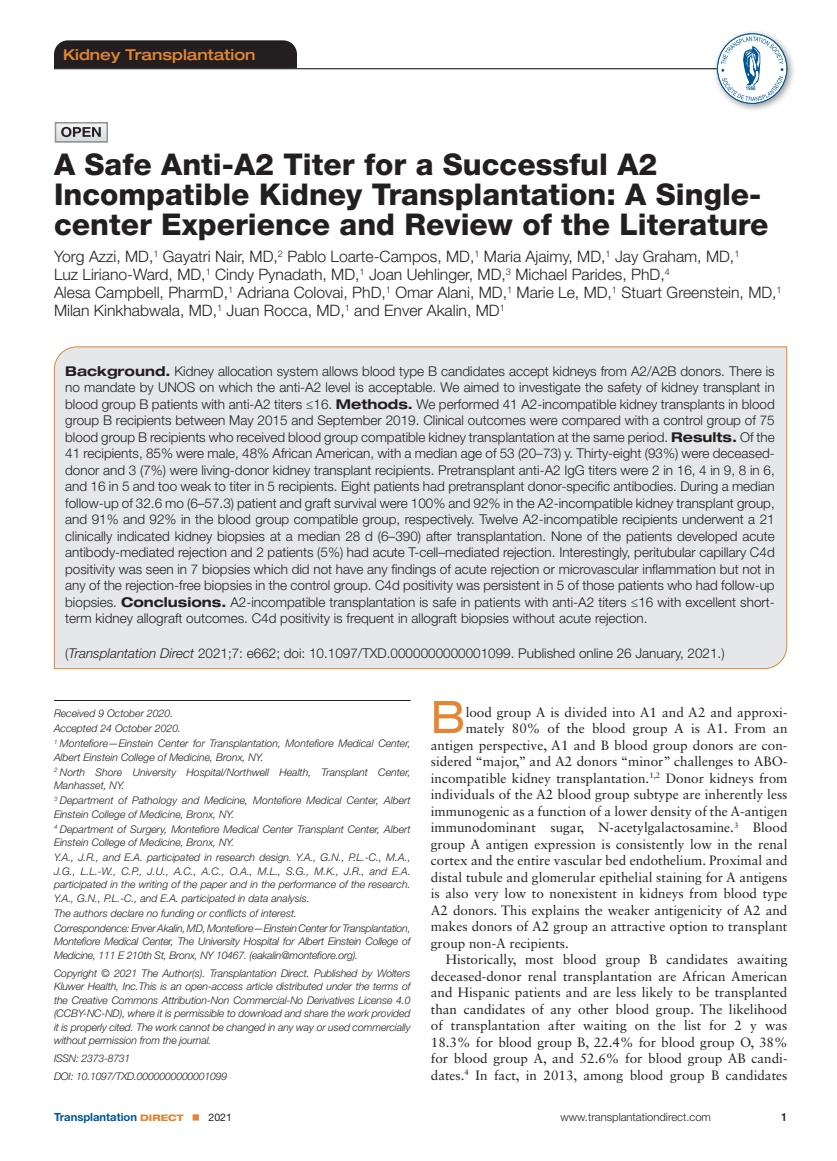
<style>
.page{position:relative;width:837px;height:1161px;background:#fff}
.page>*{position:absolute;margin:0;border:0;box-sizing:border-box;transform-origin:0 0}
.t1{font:expanded 44.7px "Helvetica Neue LT Std";color:#e38634}
.t2{font:800 30px/30px "Helvetica Neue LT Std";color:#231f20}
.t3{font:300 15.75px/18px "Helvetica Neue LT Std";color:#231f20}
.t4{font:500 expanded 15px "Helvetica Neue LT Std";color:#e38634}
.t5{font:300 13.5px/16.5px "Helvetica Neue LT Std";color:#231f20;text-align:justify}
.t6{font:13.5px "Sabon LT Std";color:#231f20}
.t7{font:300 11.25px "Helvetica Neue LT Std";color:#231f20}
.t8{font:700 11.25px "Helvetica Neue LT Std";color:#005595}
.t9{font:500 11.25px "Helvetica Neue LT Std";color:#231f20}
.t10{font:italic 300 10.5px/13.5px "Helvetica Neue LT Std";color:#231f20}
.t11{font:italic 300 10.5px/18px "Helvetica Neue LT Std";letter-spacing:-.02em;color:#231f20}
.t12{font:10.5px "Helvetica Neue LT Std";color:#231f20}
.s1{font-weight:700;font-stretch:expanded}
.s2{font-style:italic}
.s3{font-weight:800;font-stretch:expanded;font-size:9px;color:#e38634}
</style>
<div class="page">
<div style="left:193px;top:1114px;width:6px;height:7px;background:#e38634"></div>
<hr style="left:54px;top:68px;width:734px;height:1px;background:#231f20">
<img style="left:58px;top:125px;width:47px;height:15px">
<div style="left:55px;top:122px;width:53px;height:21px;border:2px solid #909295"></div>
<svg style="left:61px;top:127px;width:40px;height:10px"></svg>
<hr style="left:54px;top:700px;width:357px;height:1px;background:#231f20">
<div style="left:54px;top:40px;width:243px;height:28px;background:#231f20"></div>
<div style="left:54px;top:346px;width:734px;height:323px;background:#e6e7e9"></div>
<div style="left:713px;top:29px;width:83px;height:84px;background:#231f20;opacity:.45"></div>
<svg style="left:717px;top:34px;width:70px;height:69px"></svg>
<svg style="left:721px;top:37px;width:62px;height:64px"></svg>
<div style="left:717px;top:33px;width:70px;height:71px;border:1px solid #005595;border-radius:50%"></div>
<p class="t4" style="left:63px;top:45px;width:194px">Kidney Transplantation</p>
<h2 class="t2" style="left:54px;top:150px;width:716px">A Safe Anti-A2 Titer for a Successful A2<br>Incompatible Kidney Transplantation: A Single&shy;center Experience and Review of the Literature</h2>
<p class="t3" style="left:54px;top:247px;width:729px">Yorg Azzi, MD,<sup>1</sup> Gayatri Nair, MD,<sup>2</sup> Pablo Loarte-Campos, MD,<sup>1</sup> Maria Ajaimy, MD,<sup>1</sup> Jay Graham, MD,<sup>1<br></sup>Luz Liriano-Ward, MD,<sup>1</sup> Cindy Pynadath, MD,<sup>1</sup> Joan Uehlinger, MD,<sup>3</sup> Michael Parides, PhD,<sup>4<br></sup>Alesa Campbell, PharmD,<sup>1</sup> Adriana Colovai, PhD,<sup>1</sup> Omar Alani, MD,<sup>1</sup> Marie Le, MD,<sup>1</sup> Stuart Greenstein, MD,<sup>1<br></sup>Milan Kinkhabwala, MD,<sup>1</sup> Juan Rocca, MD,<sup>1</sup> and Enver Akalin, MD<sup>1</sup></p>
<p class="t5" style="left:65px;top:362px;width:711px"><span class="s1">Background.</span> Kidney allocation system allows blood type B candidates accept kidneys from A2/A2B donors. There is no mandate by UNOS on which the anti-A2 level is acceptable. We aimed to investigate the safety of kidney transplant in blood group B patients with anti-A2 titers ≤16. <span class="s1">Methods.</span> We performed 41 A2-incompatible kidney transplants in blood group B recipients between May 2015 and September 2019. Clinical outcomes were compared with a control group of 75 blood group B recipients who received blood group compatible kidney transplantation at the same period. <span class="s1">Results.</span> Of the 41 recipients, 85% were male, 48% African American, with a median age of 53 (20–73) y. Thirty-eight (93%) were deceased&shy;donor and 3 (7%) were living-donor kidney transplant recipients. Pretransplant anti-A2 IgG titers were 2 in 16, 4 in 9, 8 in 6, and 16 in 5 and too weak to titer in 5 recipients. Eight patients had pretransplant donor-specific antibodies. During a median follow-up of 32.6 mo (6–57.3) patient and graft survival were 100% and 92% in the A2-incompatible kidney transplant group, and 91% and 92% in the blood group compatible group, respectively. Twelve A2-incompatible recipients underwent a 21 clinically indicated kidney biopsies at a median 28 d (6–390) after transplantation. None of the patients developed acute antibody-mediated rejection and 2 patients (5%) had acute T-cell–mediated rejection. Interestingly, peritubular capillary C4d positivity was seen in 7 biopsies which did not have any findings of acute rejection or microvascular inflammation but not in any of the rejection-free biopsies in the control group. C4d positivity was persistent in 5 of those patients who had follow-up biopsies. <span class="s1">Conclusions.</span> A2-incompatible transplantation is safe in patients with anti-A2 titers ≤16 with excellent short&shy;term kidney allograft outcomes. C4d positivity is frequent in allograft biopsies without acute rejection.</p>
<p class="t5" style="left:65px;top:644px;width:661px">(<span class="s2">Transplantation Direct</span> 2021;7: e662; doi: 10.1097/TXD.0000000000001099. Published online 26 January, 2021.)</p>
<p class="t10" style="left:54px;top:706px;width:358px;line-height:15px">Received 9 October 2020.<br>Accepted 24 October 2020.<br><sup>1</sup> Montefiore—Einstein Center for Transplantation, Montefiore Medical Center,</p>
<p class="t10" style="left:54px;top:749px;width:358px;line-height:15px">Albert Einstein College of Medicine, Bronx, NY.<br><sup>2</sup> North Shore University Hospital/Northwell Health, Transplant Center,</p>
<p class="t10" style="left:54px;top:778px;width:358px;line-height:15px">Manhasset, NY.<br><sup>3</sup> Department of Pathology and Medicine, Montefiore Medical Center, Albert</p>
<p class="t10" style="left:54px;top:806px;width:358px;line-height:15px">Einstein College of Medicine, Bronx, NY.<br><sup>4</sup> Department of Surgery, Montefiore Medical Center Transplant Center, Albert</p>
<p class="t10" style="left:54px;top:835px;width:358px;line-height:15px">Einstein College of Medicine, Bronx, NY.<br>Y.A., J.R., and E.A. participated in research design. Y.A., G.N., P.L.-C., M.A.,</p>
<p class="t10" style="left:54px;top:864px;width:358px;text-align:justify">J.G., L.L.-W., C.P., J.U., A.C., A.C., O.A., M.L., S.G., M.K., J.R., and E.A. participated in the writing of the paper and in the performance of the research.<br>Y.A., G.N., P.L.-C., and E.A. participated in data analysis.</p>
<p class="t11" style="left:54px;top:905px;width:358px;line-height:15px">The authors declare no funding or conflicts of interest.<br>Correspondence: Enver Akalin, MD, Montefiore—Einstein Center for Transplantation,</p>
<p class="t11" style="left:54px;top:934px;width:358px;line-height:13.5px">Montefiore Medical Center, The University Hospital for Albert Einstein College of<br>Medicine, 111 E 210th St, Bronx, NY 10467. (eakalin@montefiore.org).</p>
<p class="t10" style="left:54px;top:966px;width:358px;text-align:justify">Copyright © 2021 The Author(s). Transplantation Direct. Published by Wolters Kluwer Health, Inc.This is an open-access article distributed under the terms of the Creative Commons Attribution-Non Commercial-No Derivatives License 4.0 (CCBY-NC-ND), where it is permissible to download and share the work provided it is properly cited. The work cannot be changed in any way or used commercially without permission from the journal.</p>
<p class="t11" style="left:54px;top:1049px;width:175px">ISSN: 2373-8731<br>DOI: 10.1097/TXD.0000000000001099</p>
<h1 class="t1" style="left:431px;top:690px;width:36px">B</h1>
<p class="t6" style="left:466px;top:704px;width:323px">lood group A is divided into A1 and A2 and approxi-</p>
<p class="t6" style="left:466px;top:721px;width:323px">mately 80% of the blood group A is A1. From an</p>
<p class="t6" style="left:431px;top:737px;width:358px">antigen perspective, A1 and B blood group donors are con-</p>
<p class="t6" style="left:431px;top:754px;width:358px">sidered “major,” and A2 donors “minor” challenges to ABO-</p>
<p class="t6" style="left:431px;top:770px;width:358px">incompatible kidney transplantation.<sup>1,2</sup> Donor kidneys from</p>
<p class="t6" style="left:431px;top:787px;width:358px">individuals of the A2 blood group subtype are inherently less</p>
<p class="t6" style="left:431px;top:803px;width:358px">immunogenic as a function of a lower density of the A-antigen</p>
<p class="t6" style="left:431px;top:820px;width:358px">immunodominant sugar, N-acetylgalactosamine.<sup>3</sup> Blood</p>
<p class="t6" style="left:431px;top:836px;width:358px">group A antigen expression is consistently low in the renal</p>
<p class="t6" style="left:431px;top:853px;width:358px">cortex and the entire vascular bed endothelium. Proximal and</p>
<p class="t6" style="left:431px;top:869px;width:358px">distal tubule and glomerular epithelial staining for A antigens</p>
<p class="t6" style="left:431px;top:886px;width:358px">is also very low to nonexistent in kidneys from blood type</p>
<p class="t6" style="left:431px;top:902px;width:358px">A2 donors. This explains the weaker antigenicity of A2 and</p>
<p class="t6" style="left:431px;top:919px;width:358px">makes donors of A2 group an attractive option to transplant</p>
<p class="t6" style="left:431px;top:935px;width:140px">group non-A recipients.</p>
<p class="t6" style="left:446px;top:952px;width:343px">Historically, most blood group B candidates awaiting</p>
<p class="t6" style="left:431px;top:968px;width:358px">deceased-donor renal transplantation are African American</p>
<p class="t6" style="left:431px;top:985px;width:358px">and Hispanic patients and are less likely to be transplanted</p>
<p class="t6" style="left:431px;top:1001px;width:358px">than candidates of any other blood group. The likelihood</p>
<p class="t6" style="left:431px;top:1018px;width:358px">of transplantation after waiting on the list for 2 y was</p>
<p class="t6" style="left:431px;top:1034px;width:358px">18.3% for blood group B, 22.4% for blood group O, 38%</p>
<p class="t6" style="left:431px;top:1051px;width:358px">for blood group A, and 52.6% for blood group AB candi-</p>
<p class="t6" style="left:431px;top:1067px;width:358px">dates.<sup>4</sup> In fact, in 2013, among blood group B candidates</p>
<p class="t8" style="left:54px;top:1110px;width:131px">Transplantation <span class="s3">DIRECT</span></p>
<p class="t12" style="left:209px;top:1111px;width:25px">2021</p>
<p class="t7" style="left:561px;top:1110px;width:152px">www.transplantationdirect.com</p>
<p class="t9" style="left:781px;top:1110px;width:8px">1</p>
</div>
